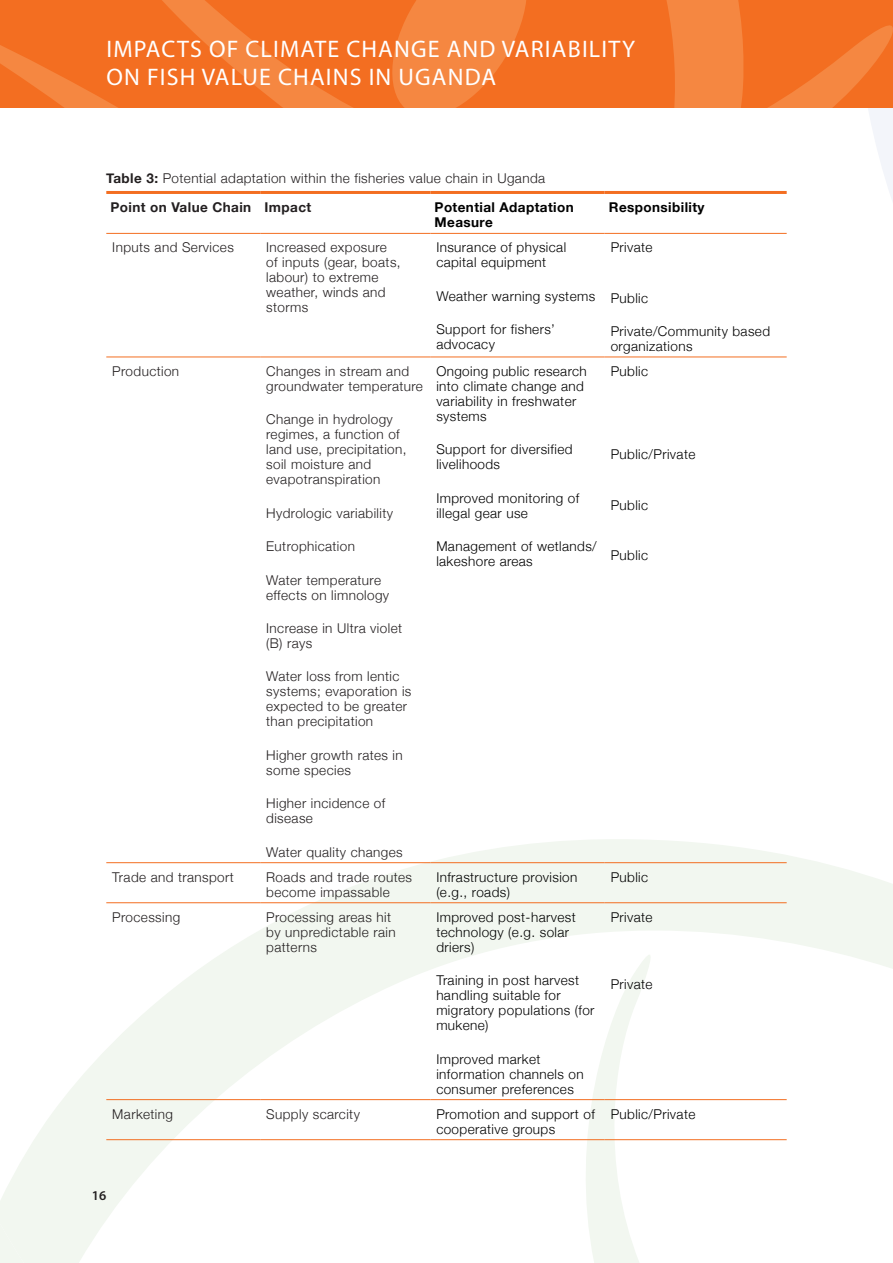
<style>
.page{position:relative;width:893px;height:1263px;background:#fff}
.page>*{position:absolute;margin:0;border:0;box-sizing:border-box;transform-origin:0 0}
.t1{font:24px/28.8px "Myriad Pro";letter-spacing:.05em;color:#fff}
.t2{font:300 13.5px/15px "Helvetica Neue";letter-spacing:.03em;color:#231f20}
.t3{font:300 13.5px/15px "Helvetica Neue";letter-spacing:.03em;color:#000}
.t4{font:700 13.5px/15px "Helvetica Neue";letter-spacing:.03em;color:#000}
.t5{font:600 13.5px "Myriad Pro";color:#231f20}
.s1{font-weight:700}
</style>
<div class="page">
<svg style="left:0;top:839px;width:893px;height:424px"></svg>
<svg style="left:0;top:1223px;width:24px;height:40px"></svg>
<svg style="left:868px;top:108px;width:25px;height:93px"></svg>
<svg style="left:106px;top:232px;width:681px;height:1px"></svg>
<hr style="left:106px;top:357px;width:154px;height:1px;background:#f36e21">
<hr style="left:260px;top:357px;width:170px;height:1px;background:#f36e21">
<hr style="left:430px;top:357px;width:175px;height:1px;background:#f36e21">
<hr style="left:605px;top:357px;width:182px;height:1px;background:#f36e21">
<hr style="left:106px;top:862px;width:154px;height:1px;background:#f36e21">
<hr style="left:260px;top:862px;width:170px;height:1px;background:#f36e21">
<hr style="left:430px;top:862px;width:175px;height:1px;background:#f36e21">
<hr style="left:605px;top:862px;width:182px;height:1px;background:#f36e21">
<hr style="left:106px;top:902px;width:154px;height:1px;background:#f36e21">
<hr style="left:260px;top:902px;width:170px;height:1px;background:#f36e21">
<hr style="left:430px;top:902px;width:175px;height:1px;background:#f36e21">
<hr style="left:605px;top:902px;width:182px;height:1px;background:#f36e21">
<hr style="left:106px;top:1099px;width:154px;height:1px;background:#f36e21">
<hr style="left:260px;top:1099px;width:170px;height:1px;background:#f36e21">
<hr style="left:430px;top:1099px;width:175px;height:1px;background:#f36e21">
<hr style="left:605px;top:1099px;width:182px;height:1px;background:#f36e21">
<hr style="left:106px;top:1139px;width:154px;height:1px;background:#f36e21">
<hr style="left:260px;top:1139px;width:170px;height:1px;background:#f36e21">
<hr style="left:430px;top:1139px;width:175px;height:1px;background:#f36e21">
<hr style="left:605px;top:1139px;width:182px;height:1px;background:#f36e21">
<hr style="left:106px;top:191px;width:154px;height:3px;background:#f36e21">
<hr style="left:260px;top:191px;width:170px;height:3px;background:#f36e21">
<hr style="left:430px;top:191px;width:175px;height:3px;background:#f36e21">
<hr style="left:605px;top:191px;width:182px;height:3px;background:#f36e21">
<hr style="left:106px;top:233px;width:154px;height:1px;background:#f36e21">
<hr style="left:260px;top:233px;width:170px;height:1px;background:#f36e21">
<hr style="left:430px;top:233px;width:175px;height:1px;background:#f36e21">
<hr style="left:605px;top:233px;width:182px;height:1px;background:#f36e21">
<svg style="left:0;top:0;width:893px;height:108px;background:#f3752b"></svg>
<h1 class="t1" style="left:107px;top:34px;width:530px">IMPACTS OF CLIMATE CHANGE AND VARIABILITY<br>ON FISH VALUE CHAINS IN UGANDA</h1>
<p class="t2" style="left:111px;top:163px;width:436px;line-height:28.8px;text-indent:-4px"><span class="s1">Table 3:</span> Potential adaptation within the fisheries value chain in Uganda<br><span class="s1">Point on Value Chain Impact</span></p>
<p class="t4" style="left:435px;top:199px;width:141px">Potential Adaptation<br>Measure</p>
<p class="t4" style="left:609px;top:199px;width:97px">Responsibility</p>
<p class="t2" style="left:112px;top:239px;width:123px">Inputs and Services</p>
<p class="t2" style="left:266px;top:239px;width:136px">Increased exposure of inputs (gear, boats, labour) to extreme weather, winds and storms</p>
<p class="t3" style="left:436px;top:239px;width:131px">Insurance of physical capital equipment</p>
<p class="t3" style="left:436px;top:288px;width:160px">Weather warning systems</p>
<p class="t3" style="left:436px;top:321px;width:120px">Support for fishers’ advocacy</p>
<p class="t2" style="left:112px;top:363px;width:68px">Production</p>
<p class="t2" style="left:266px;top:363px;width:158px">Changes in stream and groundwater temperature</p>
<p class="t2" style="left:266px;top:411px;width:142px">Change in hydrology regimes, a function of land use, precipitation, soil moisture and evapotranspiration</p>
<p class="t2" style="left:266px;top:505px;width:128px">Hydrologic variability</p>
<p class="t2" style="left:266px;top:538px;width:90px">Eutrophication</p>
<p class="t2" style="left:266px;top:571px;width:124px">Water temperature effects on limnology</p>
<p class="t2" style="left:266px;top:620px;width:137px">Increase in Ultra violet (B) rays</p>
<p class="t2" style="left:266px;top:668px;width:147px">Water loss from lentic systems; evaporation is expected to be greater than precipitation</p>
<p class="t2" style="left:266px;top:747px;width:138px">Higher growth rates in some species</p>
<p class="t2" style="left:266px;top:795px;width:121px">Higher incidence of disease</p>
<p class="t2" style="left:266px;top:843px;width:138px">Water quality changes</p>
<p class="t3" style="left:436px;top:363px;width:152px">Ongoing public research into climate change and variability in freshwater systems</p>
<p class="t3" style="left:436px;top:441px;width:138px">Support for diversified livelihoods</p>
<p class="t3" style="left:436px;top:490px;width:145px">Improved monitoring of illegal gear use</p>
<p class="t3" style="left:436px;top:538px;width:162px">Management of wetlands/ lakeshore areas</p>
<p class="t3" style="left:611px;top:239px;width:43px">Private</p>
<p class="t3" style="left:611px;top:289px;width:39px">Public</p>
<p class="t3" style="left:611px;top:323px;width:161px">Private/Community based organizations</p>
<p class="t3" style="left:611px;top:363px;width:39px">Public</p>
<p class="t3" style="left:611px;top:446px;width:86px">Public/Private</p>
<p class="t3" style="left:611px;top:496px;width:39px">Public</p>
<p class="t3" style="left:611px;top:547px;width:39px">Public</p>
<p class="t2" style="left:112px;top:868px;width:123px">Trade and transport</p>
<p class="t2" style="left:266px;top:868px;width:147px">Roads and trade routes become impassable</p>
<p class="t3" style="left:436px;top:868px;width:143px">Infrastructure provision (e.g., roads)</p>
<p class="t3" style="left:611px;top:868px;width:39px">Public</p>
<p class="t2" style="left:112px;top:909px;width:69px">Processing</p>
<p class="t2" style="left:266px;top:909px;width:131px">Processing areas hit by unpredictable rain patterns</p>
<p class="t3" style="left:436px;top:909px;width:141px">Improved post-harvest technology (e.g. solar driers)</p>
<p class="t3" style="left:436px;top:972px;width:160px">Training in post harvest handling suitable for migratory populations (for mukene)</p>
<p class="t3" style="left:436px;top:1050px;width:149px">Improved market information channels on consumer preferences</p>
<p class="t3" style="left:611px;top:909px;width:43px">Private</p>
<p class="t3" style="left:611px;top:975px;width:43px">Private</p>
<p class="t2" style="left:112px;top:1105px;width:62px">Marketing</p>
<p class="t2" style="left:266px;top:1105px;width:95px">Supply scarcity</p>
<p class="t3" style="left:436px;top:1105px;width:160px">Promotion and support of cooperative groups</p>
<p class="t3" style="left:611px;top:1105px;width:86px">Public/Private</p>
<p class="t5" style="left:92px;top:1186px;width:16px">16</p>
</div>
